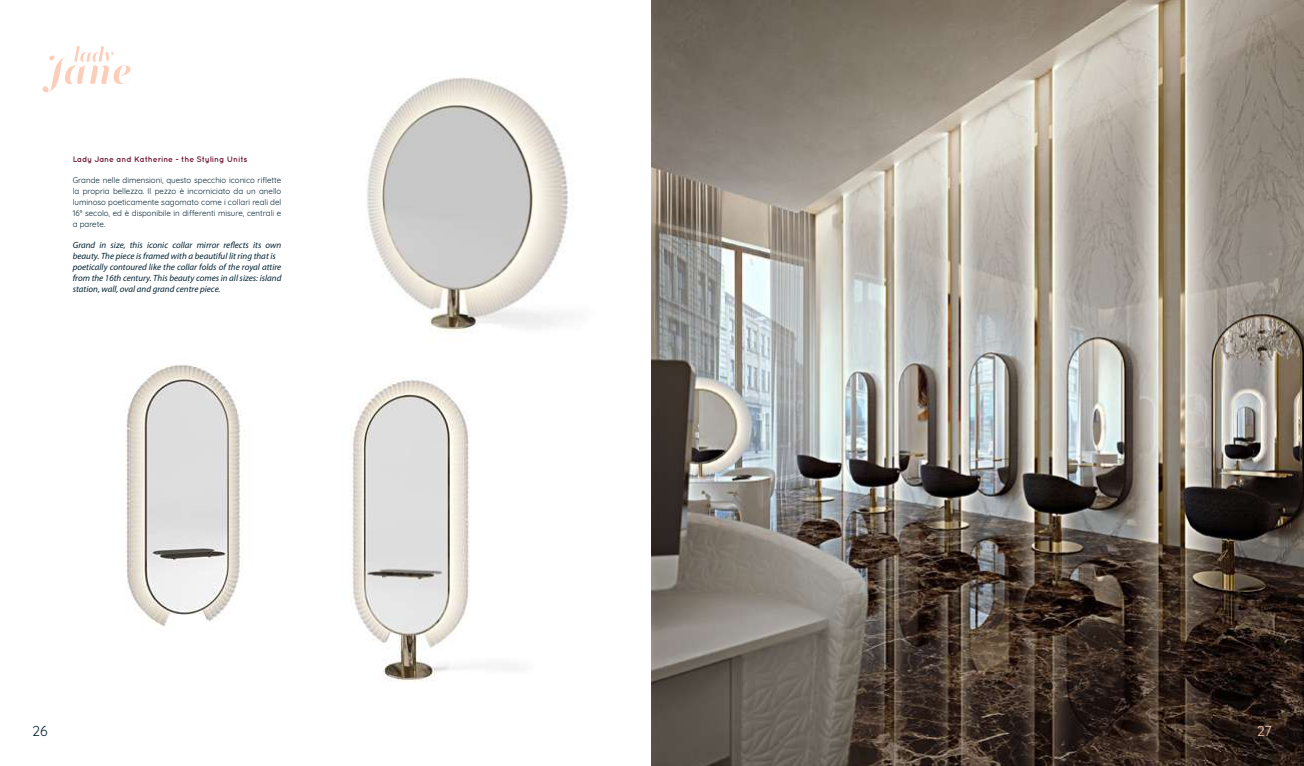
<style>
.page{position:relative;width:1304px;height:766px;background:#fff}
.page>*{position:absolute;margin:0;border:0;box-sizing:border-box;transform-origin:0 0}
.t1{font:14px "Quicksand";color:#002333}
.t2{font:14px "Quicksand";color:#fcceba}
.t3{font:italic 9px/11px "Myriad Pro";color:#002333}
.t4{font:8px/11px "Quicksand";color:#002333;text-align:justify}
.t5{font:700 8px "Quicksand";color:#701538}
</style>
<div class="page">
<img style="left:652px;top:0;width:652px;height:765px">
<img style="left:367px;top:77px;width:201px;height:256px">
<img style="left:350px;top:377px;width:168px;height:305px">
<img style="left:125px;top:364px;width:120px;height:262px">
<svg style="left:43px;top:46px;width:87px;height:46px"></svg>
<p class="t5" style="left:73px;top:154px;width:176px">Lady Jane and Katherine - the Styling Units</p>
<p class="t4" style="left:73px;top:174px;width:210px">Grande nelle dimensioni, questo specchio iconico riflette la propria bellezza. Il pezzo è incorniciato da un anello luminoso poeticamente sagomato come i collari reali del 16° secolo, ed è disponibile in differenti misure, centrali e a parete.</p>
<p class="t3" style="left:73px;top:239px;width:210px">Grand in size, this iconic collar mirror reflects its own beauty. The piece is framed with a beautiful lit ring that is poetically contoured like the collar folds of the royal attire from the 16th century. This beauty comes in all sizes: island station, wall, oval and grand centre piece.</p>
<h1 class="t1" style="left:32px;top:720px;width:17px">26</h1>
<h1 class="t2" style="left:1257px;top:720px;width:17px">27</h1>
</div>
